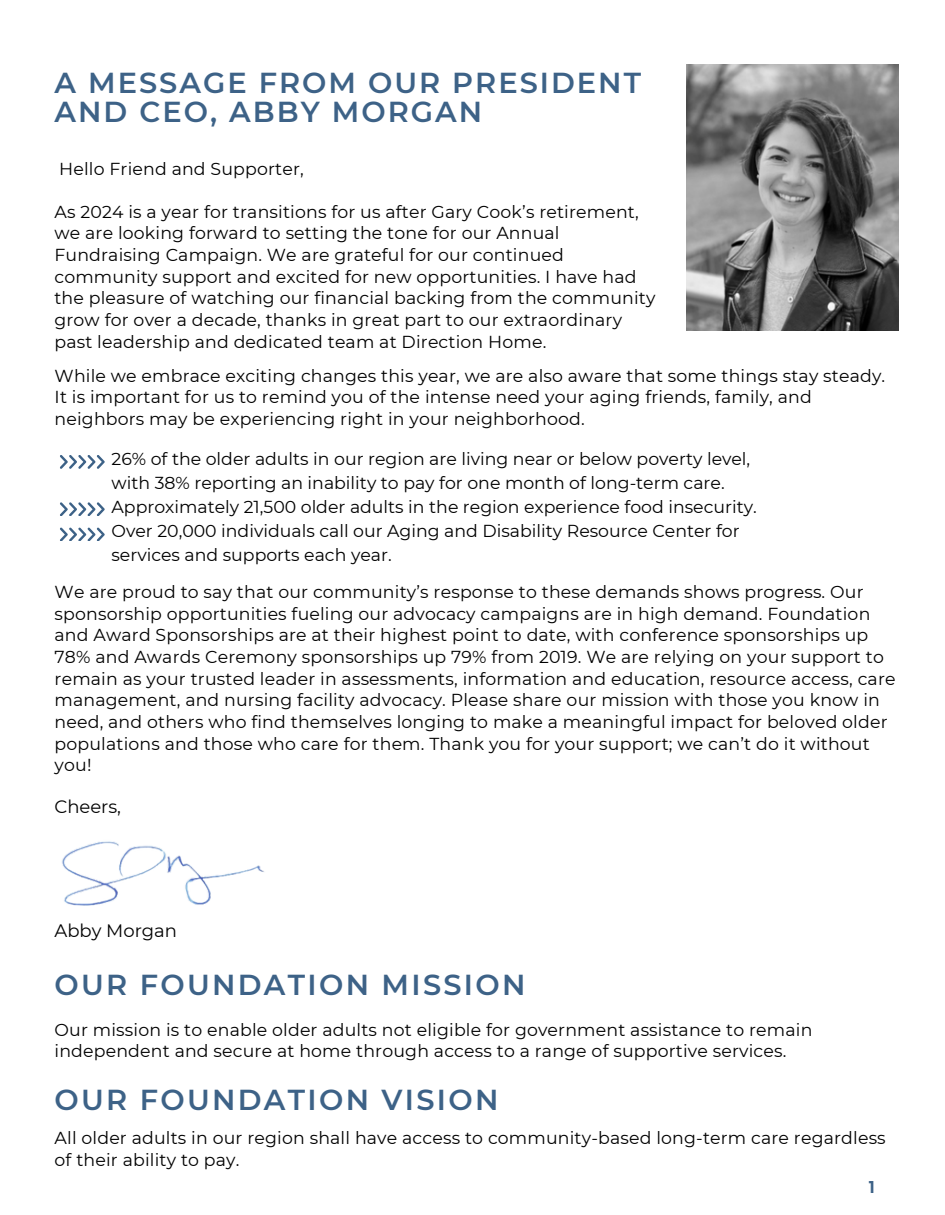
<style>
.page{position:relative;width:945px;height:1215px;background:#fff}
.page>*{position:absolute;margin:0;border:0;box-sizing:border-box;transform-origin:0 0}
.t1{font:600 28.8px/29.2px "Montserrat";letter-spacing:.08em;color:#3d6287}
.t2{font:18px "Montserrat";color:#000}
.t3{font:700 18px "Mont";color:#3d6287}
.t4{font:17.25px/21.6px "Montserrat";letter-spacing:.01em;color:#000}
</style>
<div class="page">
<img style="left:686px;top:65px;width:212px;height:265px">
<svg style="left:60px;top:455px;width:45px;height:13px"></svg>
<svg style="left:60px;top:502px;width:45px;height:14px"></svg>
<svg style="left:60px;top:527px;width:45px;height:14px"></svg>
<img style="left:62px;top:841px;width:202px;height:64px">
<p class="t1" style="left:55px;top:68px;width:588px">A MESSAGE FROM OUR PRESIDENT<br>AND CEO, ABBY MORGAN</p>
<p class="t4" style="left:59px;top:158px;width:246px">Hello Friend and Supporter,</p>
<p class="t4" style="left:54px;top:201px;width:603px">As 2024 is a year for transitions for us after Gary Cook’s retirement, we are looking forward to setting the tone for our Annual Fundraising Campaign. We are grateful for our continued community support and excited for new opportunities. I have had the pleasure of watching our financial backing from the community grow for over a decade, thanks in great part to our extraordinary past leadership and dedicated team at Direction Home.</p>
<p class="t4" style="left:55px;top:365px;width:832px">While we embrace exciting changes this year, we are also aware that some things stay steady.<br>It is important for us to remind you of the intense need your aging friends, family, and neighbors may be experiencing right in your neighborhood.</p>
<p class="t4" style="left:112px;top:447px;width:640px;line-height:23.9px">26% of the older adults in our region are living near or below poverty level, with 38% reporting an inability to pay for one month of long-term care.</p>
<p class="t4" style="left:112px;top:496px;width:647px">Approximately 21,500 older adults in the region experience food insecurity.</p>
<p class="t4" style="left:112px;top:519px;width:630px;line-height:23.9px">Over 20,000 individuals call our Aging and Disability Resource Center for services and supports each year.</p>
<p class="t4" style="left:55px;top:581px;width:843px">We are proud to say that our community’s response to these demands shows progress. Our sponsorship opportunities fueling our advocacy campaigns are in high demand. Foundation and Award Sponsorships are at their highest point to date, with conference sponsorships up 78% and Awards Ceremony sponsorships up 79% from 2019. We are relying on your support to remain as your trusted leader in assessments, information and education, resource access, care management, and nursing facility advocacy. Please share our mission with those you know in need, and others who find themselves longing to make a meaningful impact for beloved older populations and those who care for them. Thank you for your support; we can’t do it without you!</p>
<p class="t2" style="left:54px;top:796px;width:68px">Cheers,</p>
<h1 class="t2" style="left:54px;top:919px;width:124px">Abby Morgan</h1>
<p class="t1" style="left:54px;top:970px;width:472px">OUR FOUNDATION MISSION</p>
<p class="t4" style="left:55px;top:1019px;width:759px">Our mission is to enable older adults not eligible for government assistance to remain independent and secure at home through access to a range of supportive services.</p>
<p class="t1" style="left:54px;top:1085px;width:446px">OUR FOUNDATION VISION</p>
<p class="t4" style="left:55px;top:1127px;width:833px">All older adults in our region shall have access to community-based long-term care regardless of their ability to pay.</p>
<p class="t3" style="left:869px;top:1180px;width:8px">1</p>
</div>
